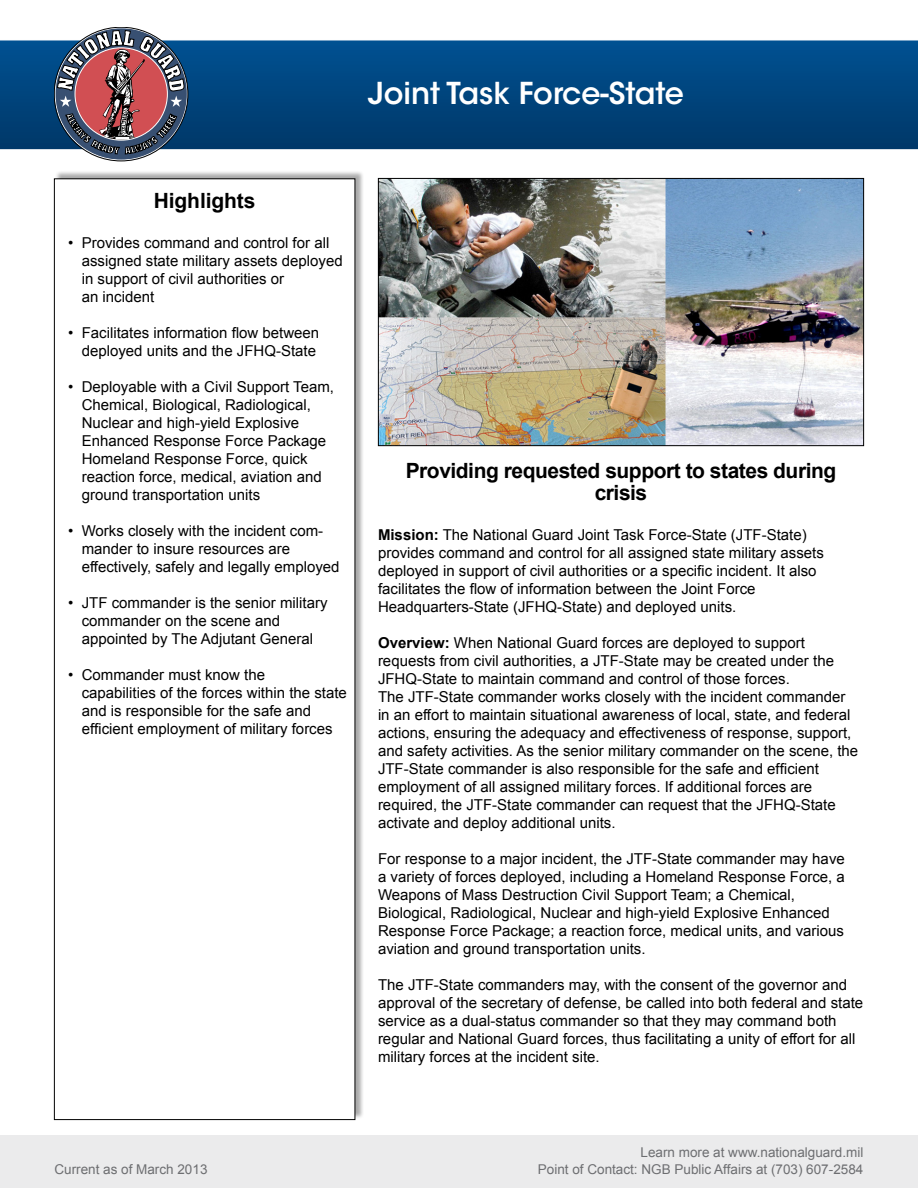
<style>
.page{position:relative;width:918px;height:1188px;background:#fff}
.page>*{position:absolute;margin:0;border:0;box-sizing:border-box;transform-origin:0 0}
.t1{font:30px "ITC Avant Garde MM 520 750";color:#fff}
.t2{font:700 21px/22.5px "Arial";letter-spacing:-.02em;color:#000;text-align:center}
.t3{font:15px/18px "Arial";color:#000}
.t4{font:13.5px/16.2px "Arial";color:#6d6e71;text-align:right}
.s1{font-weight:700}
</style>
<div class="page">
<img style="left:0;top:40px;width:918px;height:122px">
<svg style="left:54px;top:27px;width:134px;height:134px"></svg>
<div style="left:0;top:1135px;width:918px;height:53px;background:#ebebec"></div>
<img style="left:380px;top:180px;width:482px;height:264px">
<div style="left:378px;top:178px;width:486px;height:268px;border:1px solid #000"></div>
<div style="left:55px;top:170px;width:309px;height:950px;background:#000;opacity:.33"></div>
<div style="left:54px;top:179px;width:301px;height:941px;background:#fff"></div>
<h1 class="t1" style="left:368px;top:76px;width:317px">Joint Task Force-State</h1>
<h2 class="t2" style="left:154px;top:190px;width:103px">Highlights</h2>
<p class="t3" style="left:82px;top:233px;width:262px;text-indent:-13px">• Provides command and control for all assigned state military assets deployed in support of civil authorities or<br>an incident</p>
<p class="t3" style="left:68px;top:323px;width:253px;text-align:right">• Facilitates information flow between deployed units and the JFHQ-State</p>
<p class="t3" style="left:82px;top:377px;width:254px;text-indent:-13px">• Deployable with a Civil Support Team, Chemical, Biological, Radiological, Nuclear and high-yield Explosive Enhanced Response Force Package Homeland Response Force, quick reaction force, medical, aviation and ground transportation units</p>
<p class="t3" style="left:82px;top:521px;width:259px;text-indent:-14px">• Works closely with the incident com&shy;mander to insure resources are effectively, safely and legally employed</p>
<p class="t3" style="left:82px;top:593px;width:247px;text-indent:-13px">• JTF commander is the senior military commander on the scene and appointed by The Adjutant General</p>
<p class="t3" style="left:82px;top:665px;width:267px;text-indent:-13px">• Commander must know the<br>capabilities of the forces within the state and is responsible for the safe and efficient employment of military forces</p>
<h2 class="t2" style="left:406px;top:460px;width:432px">Providing requested support to states during crisis</h2>
<p class="t3" style="left:378px;top:526px;width:447px"><span class="s1">Mission:</span> The National Guard Joint Task Force-State (JTF-State) provides command and control for all assigned state military assets deployed in support of civil authorities or a specific incident. It also facilitates the flow of information between the Joint Force Headquarters-State (JFHQ-State) and deployed units.</p>
<p class="t3" style="left:378px;top:634px;width:482px"><span class="s1">Overview:</span> When National Guard forces are deployed to support requests from civil authorities, a JTF-State may be created under the JFHQ-State to maintain command and control of those forces.<br>The JTF-State commander works closely with the incident commander in an effort to maintain situational awareness of local, state, and federal actions, ensuring the adequacy and effectiveness of response, support, and safety activities. As the senior military commander on the scene, the JTF-State commander is also responsible for the safe and efficient employment of all assigned military forces. If additional forces are required, the JTF-State commander can request that the JFHQ-State activate and deploy additional units.</p>
<p class="t3" style="left:378px;top:850px;width:468px">For response to a major incident, the JTF-State commander may have a variety of forces deployed, including a Homeland Response Force, a Weapons of Mass Destruction Civil Support Team; a Chemical, Biological, Radiological, Nuclear and high-yield Explosive Enhanced Response Force Package; a reaction force, medical units, and various aviation and ground transportation units.</p>
<p class="t3" style="left:378px;top:976px;width:487px">The JTF-State commanders may, with the consent of the governor and approval of the secretary of defense, be called into both federal and state service as a dual-status commander so that they may command both regular and National Guard forces, thus facilitating a unity of effort for all military forces at the incident site.</p>
<p class="t4" style="left:54px;top:1161px;width:155px">Current as of March 2013</p>
<p class="t4" style="left:538px;top:1145px;width:327px">Learn more at www.nationalguard.mil<br>Point of Contact: NGB Public Affairs at (703) 607-2584</p>
</div>
